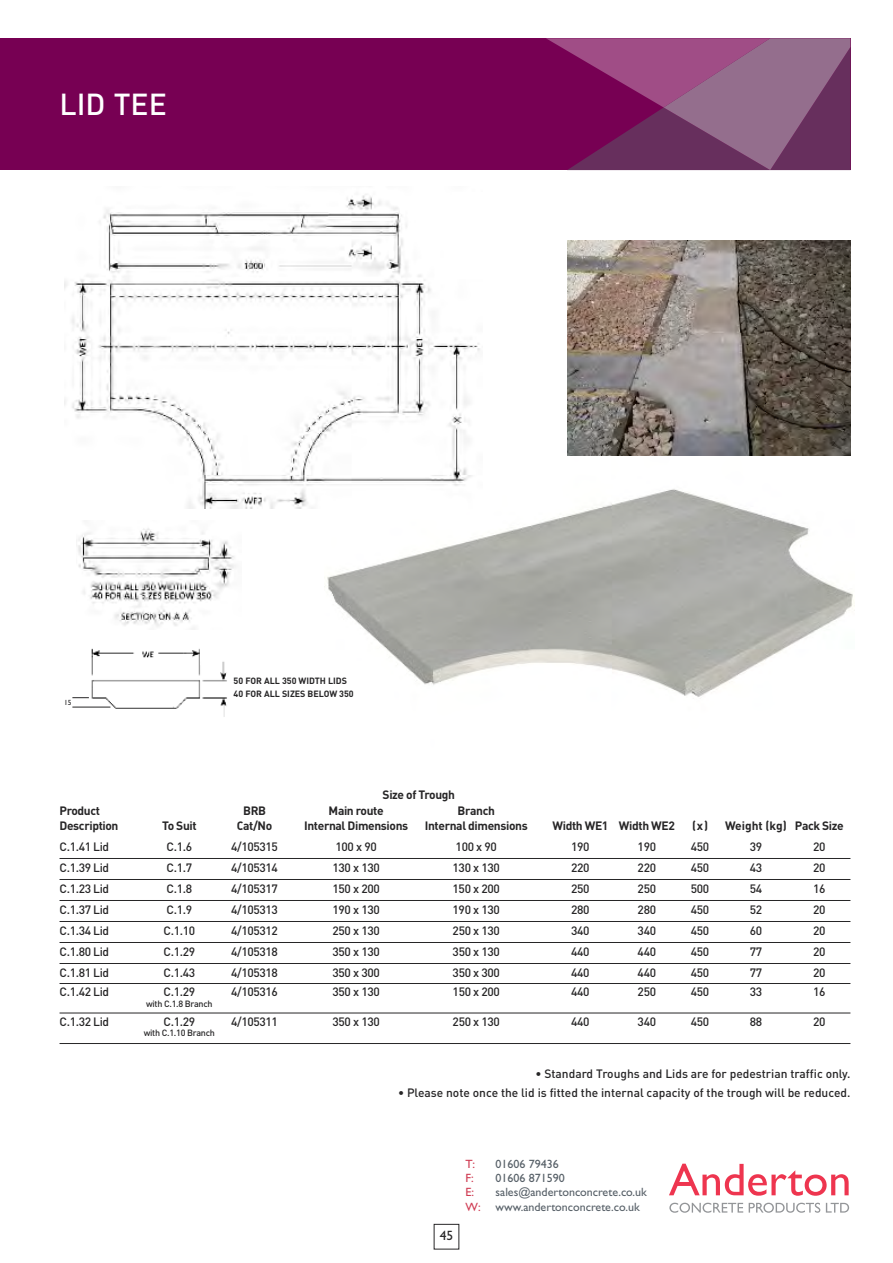
<style>
.page{position:relative;width:893px;height:1263px;background:#fff}
.page>*{position:absolute;margin:0;border:0;box-sizing:border-box;transform-origin:0 0}
.t1{font:500 30px "DIN";color:#fff}
.t2{font:13.5px "Gill Sans";color:#272627}
.t3{font:500 12px "DIN";letter-spacing:-.03em;color:#272627}
.t4{font:700 12px "DIN";letter-spacing:-.03em;color:#272627}
.t5{font:500 12px "DIN";color:#272627}
.t6{font:12px/14.4px "Gill Sans";color:#565f67}
.t7{font:12px "Gill Sans";color:#cf3b52}
.t8{font:700 9px/12.8px "DIN";color:#272627}
.t9{font:500 9px "DIN";letter-spacing:-.03em;color:#272627}
.t10{font:7.5px "Gill Sans";color:#272627}
.s1{color:#cf3b52}
</style>
<div class="page">
<div style="left:0;top:38px;width:850px;height:132px;background:#770053"></div>
<svg style="left:546px;top:38px;width:304px;height:132px"></svg>
<img style="left:327px;top:360px;width:528px;height:337px">
<hr style="left:60px;top:858px;width:790px;height:1px;background:#272627">
<hr style="left:60px;top:879px;width:790px;height:1px;background:#272627">
<hr style="left:60px;top:900px;width:790px;height:1px;background:#272627">
<hr style="left:60px;top:921px;width:790px;height:1px;background:#272627">
<hr style="left:60px;top:942px;width:790px;height:1px;background:#272627">
<hr style="left:60px;top:963px;width:790px;height:1px;background:#272627">
<hr style="left:60px;top:983px;width:790px;height:1px;background:#272627">
<hr style="left:60px;top:1013px;width:790px;height:1px;background:#272627">
<hr style="left:60px;top:1043px;width:790px;height:1px;background:#272627">
<img style="left:64px;top:194px;width:418px;height:314px">
<svg style="left:669px;top:1164px;width:180px;height:32px"></svg>
<svg style="left:669px;top:1203px;width:74px;height:10px"></svg>
<svg style="left:749px;top:1203px;width:71px;height:10px"></svg>
<svg style="left:826px;top:1203px;width:23px;height:9px"></svg>
<img style="left:72px;top:648px;width:155px;height:69px">
<svg style="left:72px;top:697px;width:17px;height:1px"></svg>
<hr style="left:72px;top:707px;width:38px;height:1px;background:#272627">
<img style="left:567px;top:241px;width:283px;height:214px">
<div style="left:453px;top:192px;width:55px;height:87px;background:#fff"></div>
<img style="left:76px;top:528px;width:160px;height:102px">
<h1 class="t1" style="left:60px;top:87px;width:109px">LID TEE</h1>
<p class="t10" style="left:64px;top:699px;width:9px">15</p>
<p class="t8" style="left:234px;top:674px;width:122px">50 FOR ALL 350 WIDTH LIDS<br>40 FOR ALL SIZES BELOW 350</p>
<p class="t4" style="left:383px;top:787px;width:74px">Size of Trough</p>
<p class="t4" style="left:60px;top:804px;width:42px">Product</p>
<p class="t4" style="left:243px;top:804px;width:24px">BRB</p>
<p class="t4" style="left:329px;top:804px;width:57px">Main route</p>
<p class="t4" style="left:458px;top:804px;width:39px">Branch</p>
<p class="t4" style="left:60px;top:819px;width:60px">Description</p>
<p class="t4" style="left:162px;top:819px;width:36px">To Suit</p>
<p class="t4" style="left:237px;top:819px;width:37px">Cat/No</p>
<p class="t4" style="left:304px;top:819px;width:105px">Internal Dimensions</p>
<p class="t4" style="left:425px;top:819px;width:104px">Internal dimensions</p>
<p class="t4" style="left:552px;top:819px;width:124px">Width WE1 Width WE2</p>
<p class="t4" style="left:692px;top:819px;width:153px">(x) Weight (kg) Pack Size</p>
<p class="t3" style="left:60px;top:840px;width:51px">C.1.41 Lid</p>
<p class="t3" style="left:167px;top:840px;width:27px">C.1.6</p>
<p class="t3" style="left:231px;top:840px;width:48px">4/105315</p>
<p class="t3" style="left:336px;top:840px;width:43px">100 x 90</p>
<p class="t3" style="left:456px;top:840px;width:43px">100 x 90</p>
<p class="t3" style="left:571px;top:840px;width:20px">190</p>
<p class="t3" style="left:638px;top:840px;width:20px">190</p>
<p class="t3" style="left:691px;top:840px;width:20px">450</p>
<p class="t3" style="left:750px;top:840px;width:14px">39</p>
<p class="t3" style="left:813px;top:840px;width:14px">20</p>
<p class="t3" style="left:60px;top:861px;width:51px">C.1.39 Lid</p>
<p class="t3" style="left:167px;top:861px;width:27px">C.1.7</p>
<p class="t3" style="left:231px;top:861px;width:48px">4/105314</p>
<p class="t3" style="left:332px;top:861px;width:49px">130 x 130</p>
<p class="t3" style="left:453px;top:861px;width:49px">130 x 130</p>
<p class="t3" style="left:571px;top:861px;width:20px">220</p>
<p class="t3" style="left:638px;top:861px;width:20px">220</p>
<p class="t3" style="left:691px;top:861px;width:20px">450</p>
<p class="t3" style="left:750px;top:861px;width:14px">43</p>
<p class="t3" style="left:813px;top:861px;width:14px">20</p>
<p class="t3" style="left:60px;top:882px;width:51px">C.1.23 Lid</p>
<p class="t3" style="left:167px;top:882px;width:27px">C.1.8</p>
<p class="t3" style="left:231px;top:882px;width:48px">4/105317</p>
<p class="t3" style="left:332px;top:882px;width:49px">150 x 200</p>
<p class="t3" style="left:453px;top:882px;width:49px">150 x 200</p>
<p class="t3" style="left:571px;top:882px;width:20px">250</p>
<p class="t3" style="left:638px;top:882px;width:20px">250</p>
<p class="t3" style="left:691px;top:882px;width:20px">500</p>
<p class="t3" style="left:750px;top:882px;width:14px">54</p>
<p class="t3" style="left:813px;top:882px;width:14px">16</p>
<p class="t3" style="left:60px;top:903px;width:51px">C.1.37 Lid</p>
<p class="t3" style="left:167px;top:903px;width:27px">C.1.9</p>
<p class="t3" style="left:231px;top:903px;width:48px">4/105313</p>
<p class="t3" style="left:332px;top:903px;width:49px">190 x 130</p>
<p class="t3" style="left:453px;top:903px;width:49px">190 x 130</p>
<p class="t3" style="left:571px;top:903px;width:20px">280</p>
<p class="t3" style="left:638px;top:903px;width:20px">280</p>
<p class="t3" style="left:691px;top:903px;width:20px">450</p>
<p class="t3" style="left:750px;top:903px;width:14px">52</p>
<p class="t3" style="left:813px;top:903px;width:14px">20</p>
<p class="t3" style="left:60px;top:924px;width:51px">C.1.34 Lid</p>
<p class="t3" style="left:164px;top:924px;width:33px">C.1.10</p>
<p class="t3" style="left:231px;top:924px;width:48px">4/105312</p>
<p class="t3" style="left:332px;top:924px;width:49px">250 x 130</p>
<p class="t3" style="left:453px;top:924px;width:49px">250 x 130</p>
<p class="t3" style="left:571px;top:924px;width:20px">340</p>
<p class="t3" style="left:638px;top:924px;width:20px">340</p>
<p class="t3" style="left:691px;top:924px;width:20px">450</p>
<p class="t3" style="left:750px;top:924px;width:14px">60</p>
<p class="t3" style="left:813px;top:924px;width:14px">20</p>
<p class="t3" style="left:60px;top:945px;width:51px">C.1.80 Lid</p>
<p class="t3" style="left:164px;top:945px;width:33px">C.1.29</p>
<p class="t3" style="left:231px;top:945px;width:48px">4/105318</p>
<p class="t3" style="left:332px;top:945px;width:49px">350 x 130</p>
<p class="t3" style="left:453px;top:945px;width:49px">350 x 130</p>
<p class="t3" style="left:571px;top:945px;width:20px">440</p>
<p class="t3" style="left:638px;top:945px;width:20px">440</p>
<p class="t3" style="left:691px;top:945px;width:20px">450</p>
<p class="t3" style="left:750px;top:945px;width:14px">77</p>
<p class="t3" style="left:813px;top:945px;width:14px">20</p>
<p class="t3" style="left:60px;top:966px;width:51px">C.1.81 Lid</p>
<p class="t3" style="left:164px;top:966px;width:33px">C.1.43</p>
<p class="t3" style="left:231px;top:966px;width:48px">4/105318</p>
<p class="t3" style="left:332px;top:966px;width:49px">350 x 300</p>
<p class="t3" style="left:453px;top:966px;width:49px">350 x 300</p>
<p class="t3" style="left:571px;top:966px;width:20px">440</p>
<p class="t3" style="left:638px;top:966px;width:20px">440</p>
<p class="t3" style="left:691px;top:966px;width:20px">450</p>
<p class="t3" style="left:750px;top:966px;width:14px">77</p>
<p class="t3" style="left:813px;top:966px;width:14px">20</p>
<p class="t3" style="left:60px;top:985px;width:51px">C.1.42 Lid</p>
<p class="t3" style="left:164px;top:985px;width:33px">C.1.29</p>
<p class="t3" style="left:231px;top:985px;width:48px">4/105316</p>
<p class="t3" style="left:332px;top:985px;width:49px">350 x 130</p>
<p class="t3" style="left:453px;top:985px;width:49px">150 x 200</p>
<p class="t3" style="left:571px;top:985px;width:20px">440</p>
<p class="t3" style="left:638px;top:985px;width:20px">250</p>
<p class="t3" style="left:691px;top:985px;width:20px">450</p>
<p class="t3" style="left:750px;top:985px;width:14px">33</p>
<p class="t3" style="left:813px;top:985px;width:14px">16</p>
<p class="t9" style="left:146px;top:998px;width:68px">with C.1.8 Branch</p>
<p class="t3" style="left:60px;top:1014px;width:51px">C.1.32 Lid</p>
<p class="t3" style="left:164px;top:1014px;width:33px">C.1.29</p>
<p class="t3" style="left:231px;top:1014px;width:48px">4/105311</p>
<p class="t3" style="left:332px;top:1014px;width:49px">350 x 130</p>
<p class="t3" style="left:453px;top:1014px;width:49px">250 x 130</p>
<p class="t3" style="left:571px;top:1014px;width:20px">440</p>
<p class="t3" style="left:638px;top:1014px;width:20px">340</p>
<p class="t3" style="left:691px;top:1014px;width:20px">450</p>
<p class="t3" style="left:750px;top:1014px;width:14px">88</p>
<p class="t3" style="left:813px;top:1014px;width:14px">20</p>
<p class="t9" style="left:144px;top:1027px;width:73px">with C.1.10 Branch</p>
<p class="t5" style="left:535px;top:1067px;width:317px">• Standard Troughs and Lids are for pedestrian traffic only.</p>
<p class="t5" style="left:398px;top:1086px;width:454px">• Please note once the lid is fitted the internal capacity of the trough will be reduced.</p>
<p class="t2" style="left:440px;top:1230px;width:15px">45</p>
<p class="t7" style="left:466px;top:1159px;width:11px">T:</p>
<p class="t6" style="left:496px;top:1157px;width:65px">01606 79436</p>
<p class="t7" style="left:466px;top:1173px;width:10px">F:</p>
<p class="t6" style="left:496px;top:1172px;width:71px">01606 871590</p>
<p class="t7" style="left:466px;top:1188px;width:10px">E:</p>
<p class="t6" style="left:466px;top:1186px;width:183px;text-indent:30px">sales@andertonconcrete.co.uk<br><span class="s1">W:</span> www.andertonconcrete.co.uk</p>
</div>
